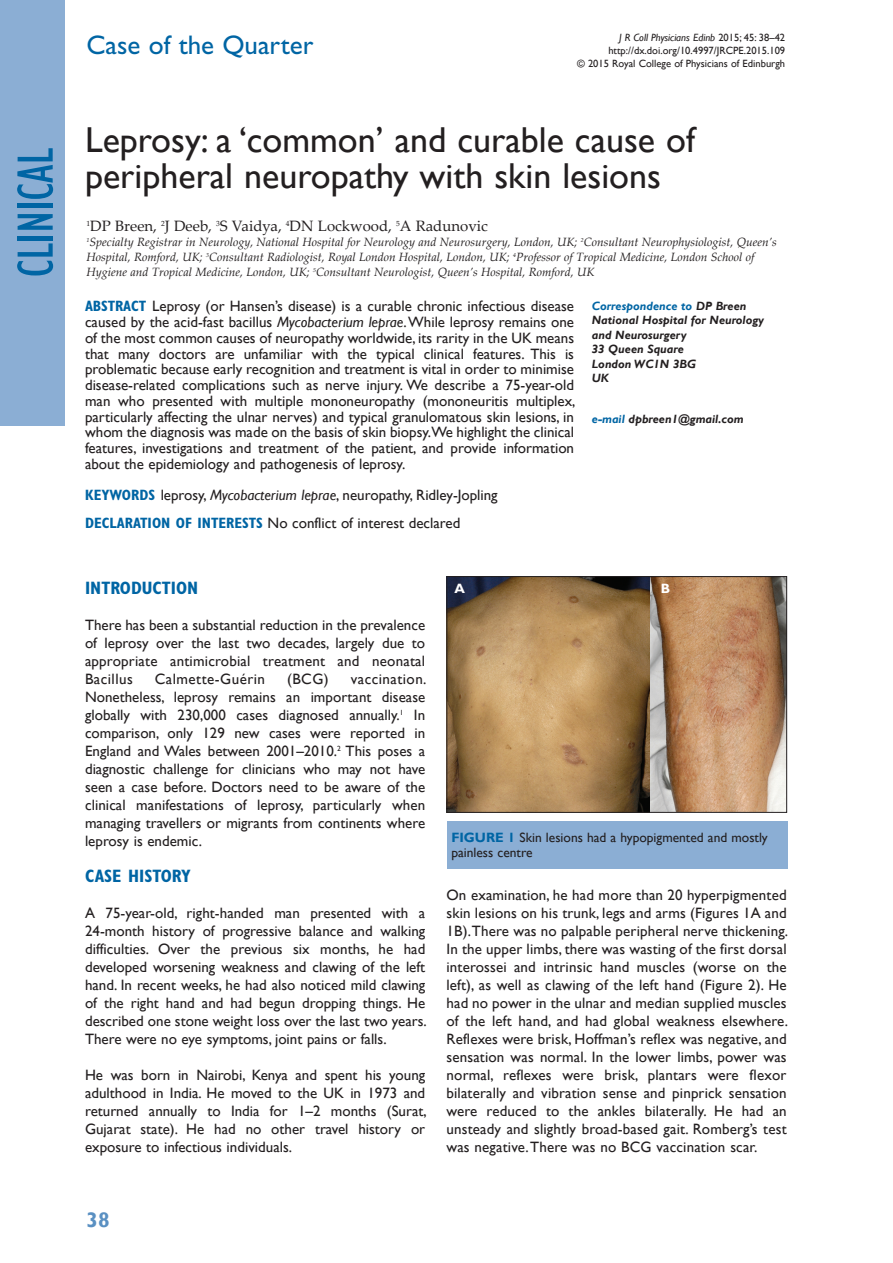
<style>
.page{position:relative;width:893px;height:1263px;background:#fff}
.page>*{position:absolute;margin:0;border:0;box-sizing:border-box;transform-origin:0 0}
.Section{font:condensed 52.5px "Gill Sans";color:#0065a4}
.Article_heading{font:36px/36px "Gill Sans";color:#231f20}
.Tag_line{font:27px "Gill Sans";color:#0065a4}
.t1{font:700 21px "Gill Sans";color:#5a90c2}
.Text_-_body_text{font:700 condensed 18px "Gill Sans";color:#0065a4}
.Text_-_body_text-2{font:15px/18px "Gill Sans";color:#231f20;text-align:justify}
.Abstract_box_-_text{font:15px/15.8px "Gill Sans";color:#231f20;text-align:justify}
.Author_first_line{font:15px "Palatino Linotype";color:#231f20}
.Text_-_body_text-3{font:15px "Gill Sans";letter-spacing:.03em;color:#231f20}
.t2{font:13.5px/15px "Gill Sans";color:#231f20}
.t3{font:700 13.5px "Gill Sans";color:#fff}
.Author_second_line{font:italic 12px/15px "Palatino Linotype";color:#231f20}
.Contact_box_text{font:italic 700 12px/14.4px "Gill Sans";color:#231f20}
.Contact_box_text-2{font:italic 700 12px "Gill Sans";color:#0065a4}
.t4{font:10.5px "Gill Sans";color:#231f20}
.t5{font:italic 10.5px "Gill Sans";color:#231f20}
.s1{font-style:normal}
.s2{color:#231f20}
.s3{color:#0065a4}
.s4{font-weight:700;font-stretch:condensed;color:#0065a4}
.s5{font-style:italic}
.s6{font-weight:700;color:#0065a4}
</style>
<div class="page">
<div style="left:0;top:0;width:64px;height:425px;background:#8baed4"></div>
<img style="left:448px;top:578px;width:337px;height:233px">
<div style="left:446px;top:576px;width:341px;height:237px;border:1px solid #231f20"></div>
<div style="left:447px;top:821px;width:340px;height:48px;background:#8baed4"></div>
<p class="Section" style="left:5px;top:277px;width:131px;rotate:-90deg">CLINICAL</p>
<p class="Tag_line" style="left:87px;top:30px;width:228px">Case of the Quarter</p>
<p class="t5" style="left:619px;top:32px;width:168px">J R Coll Physicians Edinb <span class="s1">2015; 45: 38–42</span></p>
<p class="t4" style="left:608px;top:44px;width:178px">http://dx.doi.org/10.4997/JRCPE.2015.109</p>
<p class="t4" style="left:577px;top:57px;width:210px">© 2015 Royal College of Physicians of Edinburgh</p>
<p class="Article_heading" style="left:85px;top:123px;width:611px">Leprosy: a ‘common’ and curable cause of peripheral neuropathy with skin lesions</p>
<p class="Author_first_line" style="left:87px;top:215px;width:403px"><sup>1</sup>DP Breen, <sup>2</sup>J Deeb, <sup>3</sup>S Vaidya, <sup>4</sup>DN Lockwood, <sup>5</sup>A Radunovic</p>
<p class="Author_second_line" style="left:87px;top:234px;width:692px"><sup>1</sup>Specialty Registrar in Neurology, National Hospital for Neurology and Neurosurgery, London, UK; <sup>2</sup>Consultant Neurophysiologist, Queen’s<br>Hospital, Romford, UK; <sup>3</sup>Consultant Radiologist, Royal London Hospital, London, UK; <sup>4</sup>Professor of Tropical Medicine, London School of<br>Hygiene and Tropical Medicine, London, UK; <sup>5</sup>Consultant Neurologist, Queen’s Hospital, Romford, UK</p>
<p class="Contact_box_text-2" style="left:592px;top:299px;width:156px">Correspondence to <span class="s2">DP Breen</span></p>
<p class="Contact_box_text" style="left:592px;top:313px;width:174px">National Hospital for Neurology and Neurosurgery</p>
<p class="Contact_box_text" style="left:592px;top:342px;width:94px">33 Queen Square</p>
<p class="Contact_box_text" style="left:592px;top:357px;width:106px">London WC1N 3BG</p>
<p class="Contact_box_text" style="left:592px;top:371px;width:18px">UK</p>
<p class="Contact_box_text" style="left:592px;top:412px;width:153px"><span class="s3">e-mail</span> dpbreen1@gmail.com</p>
<p class="Abstract_box_-_text" style="left:85px;top:299px;width:492px"><span class="s4">ABSTRACT</span> Leprosy (or Hansen’s disease) is a curable chronic infectious disease caused by the acid-fast bacillus <span class="s5">Mycobacterium leprae</span>. While leprosy remains one of the most common causes of neuropathy worldwide, its rarity in the UK means that many doctors are unfamiliar with the typical clinical features. This is problematic because early recognition and treatment is vital in order to minimise disease-related complications such as nerve injury. We describe a 75-year-old man who presented with multiple mononeuropathy (mononeuritis multiplex, particularly affecting the ulnar nerves) and typical granulomatous skin lesions, in whom the diagnosis was made on the basis of skin biopsy.We highlight the clinical features, investigations and treatment of the patient, and provide information about the epidemiology and pathogenesis of leprosy.</p>
<p class="Abstract_box_-_text" style="left:85px;top:488px;width:414px"><span class="s4">KEYWORDS</span> leprosy, <span class="s5">Mycobacterium leprae</span>, neuropathy, Ridley-Jopling</p>
<p class="Abstract_box_-_text" style="left:85px;top:515px;width:377px"><span class="s4">DECLARATION OF INTERESTS</span> No conflict of interest declared</p>
<p class="Text_-_body_text" style="left:85px;top:577px;width:115px">INTRODUCTION</p>
<p class="Text_-_body_text-2" style="left:85px;top:616px;width:342px">There has been a substantial reduction in the prevalence of leprosy over the last two decades, largely due to appropriate antimicrobial treatment and neonatal Bacillus</p>
<p class="Text_-_body_text-3" style="left:155px;top:670px;width:112px">Calmette-Guérin</p>
<p class="Text_-_body_text-2" style="left:287px;top:670px;width:43px">(BCG)</p>
<p class="Text_-_body_text-2" style="left:85px;top:670px;width:343px;text-indent:266px">vaccination.<br>Nonetheless, leprosy remains an important disease globally with 230,000 cases diagnosed annually.<sup>1</sup> In comparison, only 129 new cases were reported in England and Wales between 2001–2010.<sup>2</sup> This poses a diagnostic challenge for clinicians who may not have seen a case before. Doctors need to be aware of the clinical manifestations of leprosy, particularly when managing travellers or migrants from continents where leprosy is endemic.</p>
<p class="Text_-_body_text" style="left:85px;top:865px;width:107px">CASE HISTORY</p>
<p class="Text_-_body_text-2" style="left:85px;top:904px;width:343px">A 75-year-old, right-handed man presented with a 24-month history of progressive balance and walking difficulties. Over the previous six months, he had developed worsening weakness and clawing of the left hand. In recent weeks, he had also noticed mild clawing of the right hand and had begun dropping things. He described one stone weight loss over the last two years.<br>There were no eye symptoms, joint pains or falls.</p>
<p class="Text_-_body_text-2" style="left:85px;top:1066px;width:343px">He was born in Nairobi, Kenya and spent his young adulthood in India. He moved to the UK in 1973 and returned annually to India for 1–2 months (Surat, Gujarat state). He had no other travel history or exposure to infectious individuals.</p>
<p class="t3" style="left:454px;top:580px;width:12px">A</p>
<p class="t3" style="left:661px;top:580px;width:11px">B</p>
<p class="t2" style="left:451px;top:830px;width:318px"><span class="s6">FIGURE 1</span> Skin lesions had a hypopigmented and mostly painless centre</p>
<p class="Text_-_body_text-2" style="left:446px;top:886px;width:343px">On examination, he had more than 20 hyperpigmented skin lesions on his trunk, legs and arms (Figures 1A and 1B). There was no palpable peripheral nerve thickening.<br>In the upper limbs, there was wasting of the first dorsal interossei and intrinsic hand muscles (worse on the left), as well as clawing of the left hand (Figure 2). He had no power in the ulnar and median supplied muscles of the left hand, and had global weakness elsewhere.<br>Reflexes were brisk, Hoffman’s reflex was negative, and sensation was normal. In the lower limbs, power was normal, reflexes were brisk, plantars were flexor bilaterally and vibration sense and pinprick sensation were reduced to the ankles bilaterally. He had an unsteady and slightly broad-based gait. Romberg’s test was negative. There was no BCG vaccination scar.</p>
<p class="t1" style="left:87px;top:1207px;width:25px">38</p>
</div>
